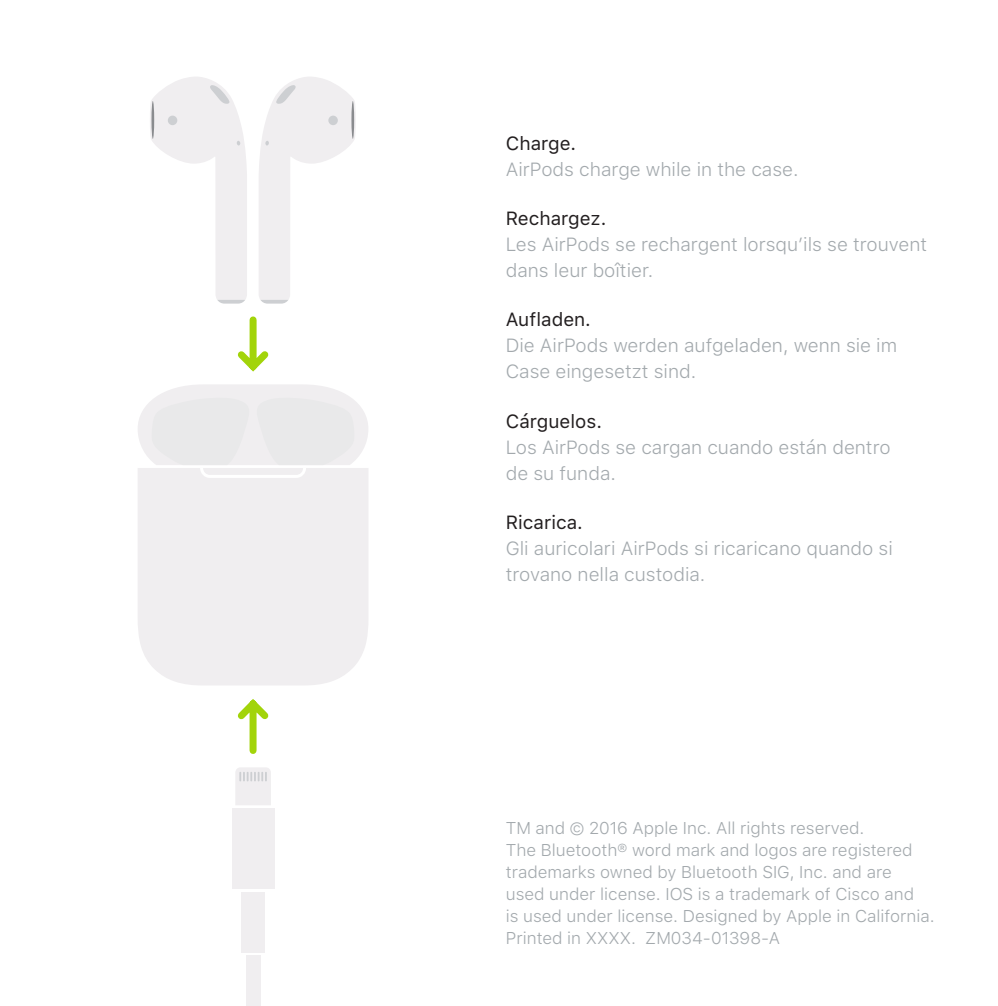
<style>
.page{position:relative;width:998px;height:1006px;background:#fff}
.page>*{position:absolute;margin:0;border:0;box-sizing:border-box;transform-origin:0 0}
.Body{font:300 19.2px/26px "SFUI Text";color:#a3a9ad}
.t1{font:19.2px "SFUI Text";color:#231f20}
.Copyright{font:300 16.8px/22px "SFUI Text";color:#a3a9ad}
</style>
<div class="page">
<div style="left:246px;top:955px;width:15px;height:51px;background:#f0eef0"></div>
<svg style="left:235px;top:767px;width:36px;height:38px"></svg>
<div style="left:232px;top:808px;width:42px;height:81px;background:#f0eef0"></div>
<div style="left:241px;top:892px;width:24px;height:60px;background:#f0eef0"></div>
<svg style="left:138px;top:384px;width:230px;height:81px;background:#edeced"></svg>
<div style="left:138px;top:468px;width:230px;height:217px;background:#f0eef0"></div>
<svg style="left:237px;top:316px;width:32px;height:56px"></svg>
<svg style="left:237px;top:699px;width:32px;height:55px"></svg>
<svg style="left:150px;top:77px;width:97px;height:227px"></svg>
<svg style="left:259px;top:77px;width:97px;height:227px"></svg>
<p class="t1" style="left:506px;top:129px;width:72px">Charge.</p>
<p class="Body" style="left:506px;top:156px;width:294px">AirPods charge while in the case.</p>
<p class="t1" style="left:506px;top:204px;width:102px">Rechargez.</p>
<p class="Body" style="left:506px;top:232px;width:423px">Les AirPods se rechargent lorsqu’ils se trouvent dans leur boîtier.</p>
<p class="t1" style="left:506px;top:306px;width:87px">Aufladen.</p>
<p class="Body" style="left:506px;top:333px;width:393px">Die AirPods werden aufgeladen, wenn sie im<br>Case eingesetzt sind.</p>
<p class="t1" style="left:506px;top:407px;width:98px">Cárguelos.</p>
<p class="Body" style="left:506px;top:434px;width:386px">Los AirPods se cargan cuando están dentro de su funda.</p>
<p class="t1" style="left:506px;top:508px;width:79px">Ricarica.</p>
<p class="Body" style="left:506px;top:535px;width:388px">Gli auricolari AirPods si ricaricano quando si trovano nella custodia.</p>
<p class="Copyright" style="left:506px;top:817px;width:430px">TM and © 2016 Apple Inc. All rights reserved.<br>The Bluetooth® word mark and logos are registered trademarks owned by Bluetooth SIG, Inc. and are used under license. IOS is a trademark of Cisco and<br>is used under license. Designed by Apple in California.<br>Printed in XXXX. ZM034-01398-A</p>
</div>
